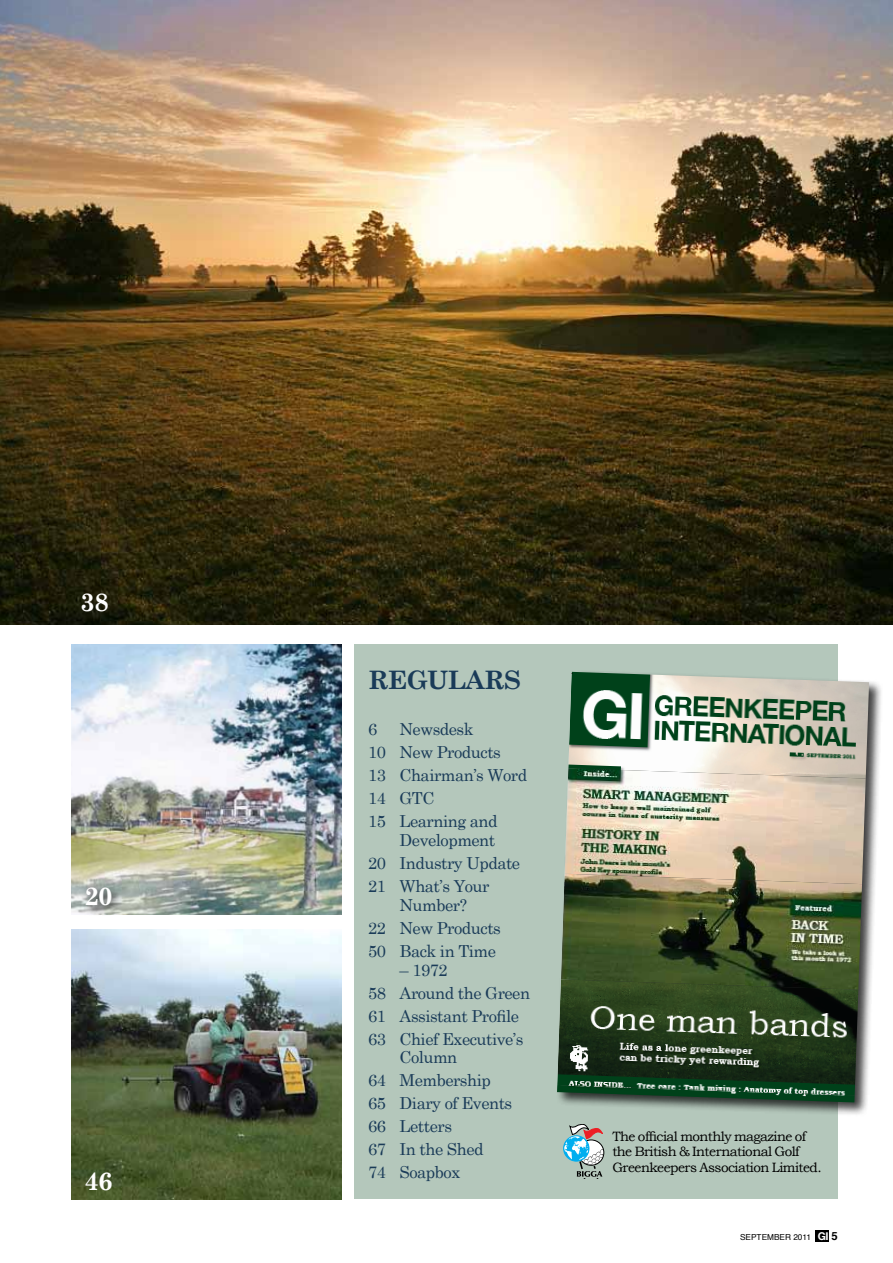
<style>
.page{position:relative;width:893px;height:1263px;background:#fff}
.page>*{position:absolute;margin:0;border:0;box-sizing:border-box;transform-origin:0 0}
.t1{font:700 25.5px "Century Schoolbook";letter-spacing:-.03em;color:#1a3b58}
.t2{font:700 25.5px "Century Schoolbook";color:#fff}
.t3{font:16.5px/23px "Century Schoolbook";letter-spacing:-.03em;color:#1a3b58}
.t4{font:13.5px/15.3px "Bookman Old Style";letter-spacing:-.04em;color:#000}
.t5{font:8.25px "Helvetica";color:#000}
.s1{font-family:"Helvetica Neue";font-weight:700;font-size:10.8px;color:#fff}
.s2{font-weight:700;font-size:11.25px}
</style>
<div class="page">
<img style="left:72px;top:929px;width:270px;height:270px">
<img style="left:72px;top:644px;width:270px;height:270px">
<img style="left:0;top:0;width:892px;height:625px">
<div style="left:815px;top:1230px;width:13px;height:11px;background:#000"></div>
<div style="left:354px;top:644px;width:483px;height:555px;background:#b4c7bb"></div>
<div style="left:578px;top:1140px;width:26px;height:25px;border:1px solid #000;border-radius:50%"></div>
<svg style="left:563px;top:1125px;width:40px;height:54px"></svg>
<div style="left:82px;top:883px;width:40px;height:33px;background:#000;opacity:.75"></div>
<div style="left:555px;top:670px;width:327px;height:446px;background:#000;opacity:.75"></div>
<img style="left:568px;top:672px;width:300px;height:106px">
<img style="left:564px;top:768px;width:301px;height:116px">
<img style="left:560px;top:874px;width:301px;height:116px">
<img style="left:557px;top:979px;width:301px;height:116px">
<img style="left:557px;top:1085px;width:297px;height:17px">
<h1 class="t2" style="left:80px;top:587px;width:30px">38</h1>
<h1 class="t2" style="left:84px;top:880px;width:30px">20</h1>
<h1 class="t2" style="left:84px;top:1165px;width:30px">46</h1>
<h1 class="t1" style="left:368px;top:665px;width:154px">REGULARS</h1>
<p class="t3" style="left:368px;top:717px;width:11px">6</p>
<p class="t3" style="left:368px;top:717px;width:161px;text-indent:31px">Newsdesk<br>10 New Products<br>13 Chairman’s Word<br>14 GTC<br>15 Learning and</p>
<p class="t3" style="left:368px;top:828px;width:153px;text-indent:31px">Development<br>20 Industry Update<br>21 What’s Your</p>
<p class="t3" style="left:368px;top:893px;width:134px;text-align:center">Number?<br>22 New Products<br>50 Back in Time</p>
<p class="t3" style="left:368px;top:958px;width:163px;text-indent:31px">– 1972<br>58 Around the Green<br>61 Assistant Profile<br>63 Chief Executive’s</p>
<p class="t3" style="left:368px;top:1045px;width:146px;text-indent:31px">Column<br>64 Membership<br>65 Diary of Events<br>66 Letters<br>67 In the Shed<br>74 Soapbox</p>
<p class="t4" style="left:612px;top:1129px;width:211px">The official monthly magazine of the British &amp; International Golf<br>Greenkeepers Association Limited.</p>
<p class="t5" style="left:739px;top:1231px;width:99px">SEPTEMBER 2011 <span class="s1">GI</span> <span class="s2">5</span></p>
</div>
